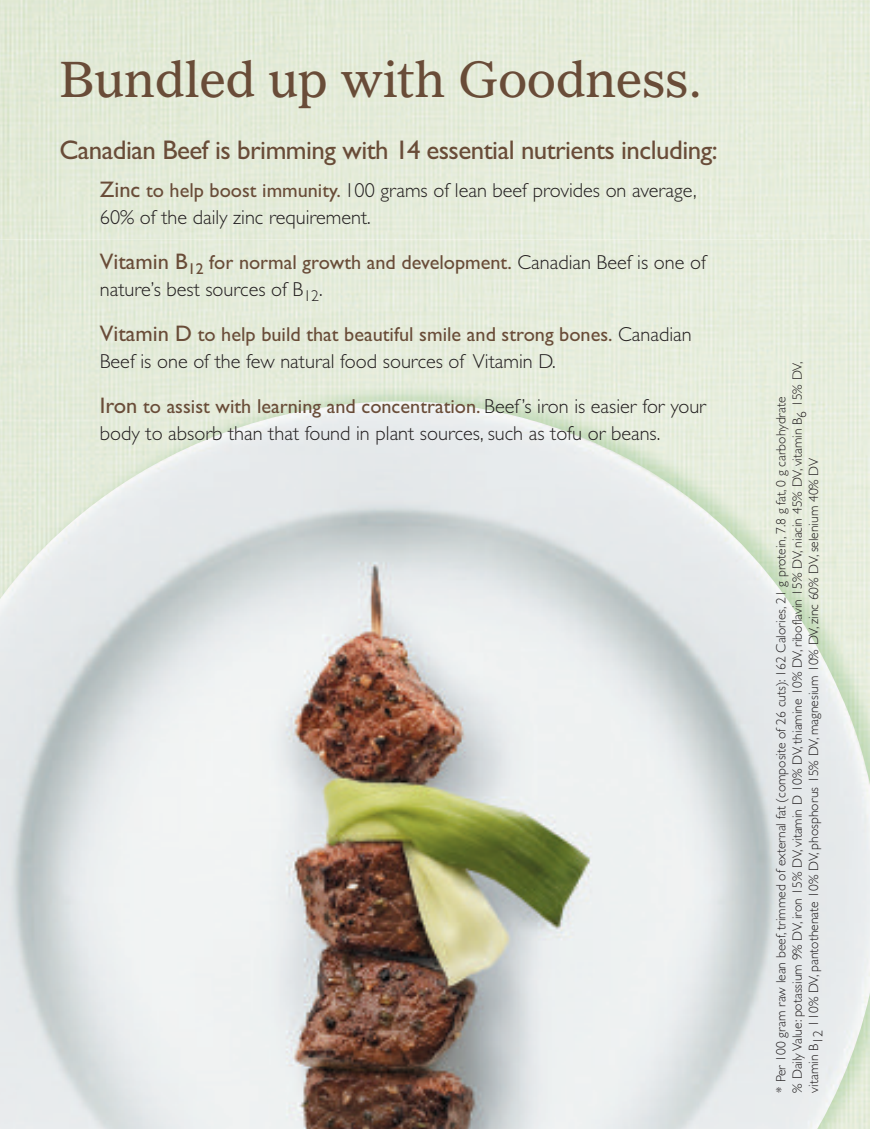
<style>
.page{position:relative;width:870px;height:1129px;background:#fff}
.page>*{position:absolute;margin:0;border:0;box-sizing:border-box;transform-origin:0 0}
.t1{font:49.5px "Gazette LT Std";letter-spacing:-.01em;color:#694c38}
.t2{font:27px "Gill Sans";letter-spacing:-.02em;color:#694c38}
.t3{font:300 20.25px/27px "Gill Sans";color:#231f20}
.t4{font:300 13.5px/16.2px "Gill Sans";color:#231f20}
.s1{font-weight:400;font-size:22.5px;color:#694c38}
.s2{font-weight:400;color:#694c38}
</style>
<div class="page">
<img style="left:0;top:0;width:870px;height:240px">
<img style="left:0;top:240px;width:870px;height:161px">
<img style="left:0;top:401px;width:870px;height:728px">
<h1 class="t1" style="left:59px;top:59px;width:644px">Bundled up with Goodness.</h1>
<h2 class="t2" style="left:59px;top:134px;width:660px">Canadian Beef is brimming with 14 essential nutrients including:</h2>
<p class="t3" style="left:100px;top:176px;width:598px"><span class="s1">Zinc</span> <span class="s2">to help boost immunity.</span> 100 grams of lean beef provides on average,<br>60% of the daily zinc requirement.</p>
<p class="t3" style="left:100px;top:248px;width:608px"><span class="s1">Vitamin B</span><sub>12</sub> <span class="s2">for normal growth and development.</span> Canadian Beef is one of nature’s best sources of B<sub>12</sub>.</p>
<p class="t3" style="left:100px;top:320px;width:593px"><span class="s1">Vitamin D</span> <span class="s2">to help build that beautiful smile and strong bones.</span> Canadian<br>Beef is one of the few natural food sources of Vitamin D.</p>
<p class="t3" style="left:100px;top:392px;width:608px"><span class="s1">Iron</span> <span class="s2">to assist with learning and concentration.</span> Beef’s iron is easier for your body to absorb than that found in plant sources, such as tofu or beans.</p>
<p class="t4" style="left:773px;top:1092px;width:732px;rotate:-90deg">* Per 100 gram raw lean beef, trimmed of external fat (composite of 26 cuts): 162 Calories, 21 g protein, 7.8 g fat, 0 g carbohydrate<br>% DailyValue: potassium 9% DV, iron 15% DV, vitamin D 10% DV, thiamine 10% DV, riboflavin 15% DV, niacin 45% DV, vitamin B6 15% DV, vitamin B12 110% DV, pantothenate 10% DV, phosphorus 15% DV, magnesium 10% DV, zinc 60% DV, selenium 40% DV</p>
</div>
